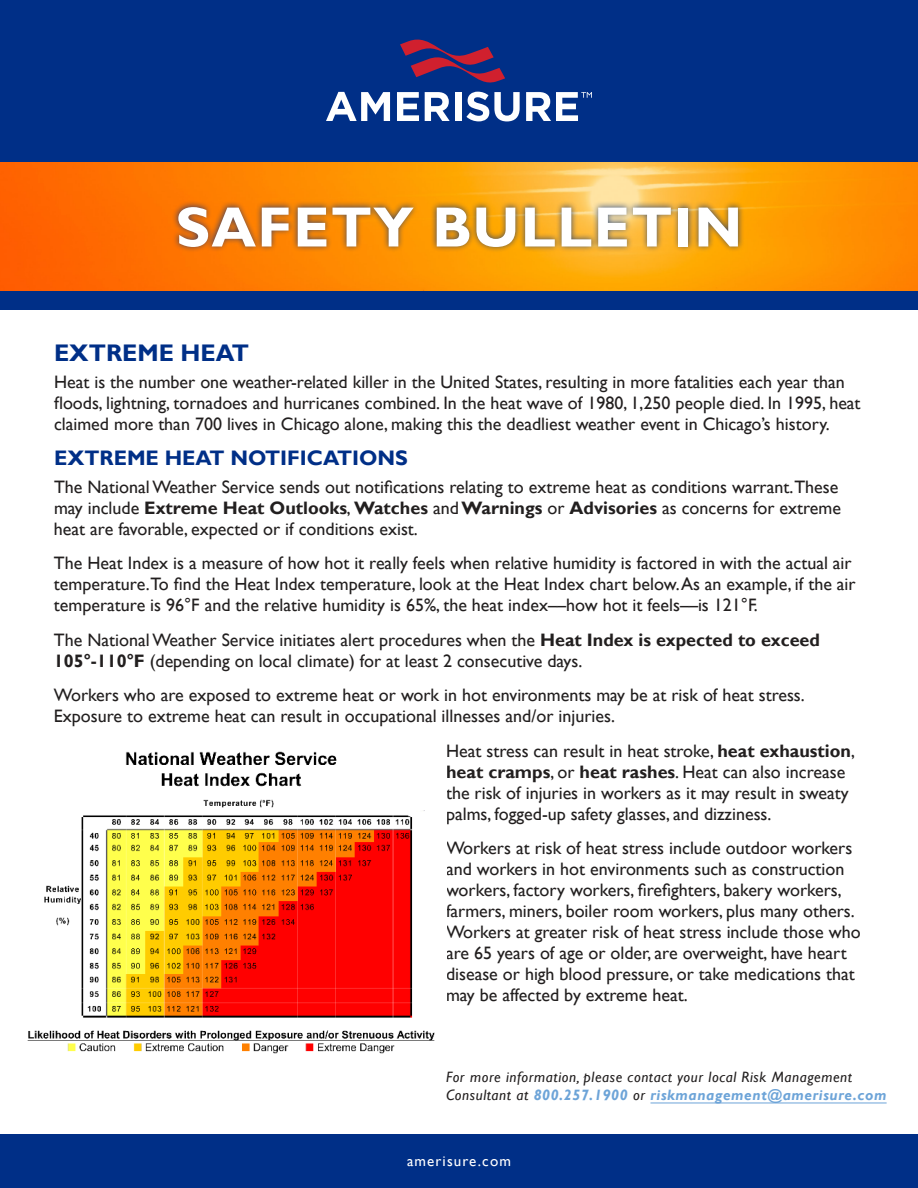
<style>
.page{position:relative;width:918px;height:1188px;background:#fff}
.page>*{position:absolute;margin:0;border:0;box-sizing:border-box;transform-origin:0 0}
.t1{font:700 57px "Gill Sans";letter-spacing:.025em;color:#fff}
.t2{font:700 24px "Gill Sans";color:#002f87}
.t3{font:700 21px "Gill Sans";color:#002f87}
.t4{font:18px/21px "Gill Sans";color:#221f1f}
.t5{font:italic 15px/18px "Gill Sans";letter-spacing:.04em;color:#221f1f}
.t6{font:15px "Gill Sans";letter-spacing:.075em;color:#fff}
.s1{font-weight:700}
.s2{font-weight:700;color:#6da4d8}
</style>
<div class="page">
<div style="left:0;top:1134px;width:918px;height:54px;background:#002f87"></div>
<img style="left:0;top:162px;width:918px;height:130px">
<div style="left:0;top:292px;width:918px;height:18px;background:#002f87"></div>
<div style="left:0;top:0;width:918px;height:162px;background:#002f87"></div>
<svg style="left:326px;top:92px;width:64px;height:29px"></svg>
<svg style="left:397px;top:39px;width:123px;height:82px"></svg>
<svg style="left:526px;top:92px;width:66px;height:29px"></svg>
<div style="left:172px;top:200px;width:573px;height:53px;background:#002f87;opacity:.75"></div>
<img style="left:27px;top:752px;width:408px;height:302px">
<hr style="left:650px;top:1103px;width:237px;height:1px;background:#6da4d8">
<h1 class="t1" style="left:176px;top:204px;width:568px">SAFETY BULLETIN</h1>
<h2 class="t2" style="left:54px;top:343px;width:196px">EXTREME HEAT</h2>
<p class="t4" style="left:54px;top:373px;width:808px">Heat is the number one weather-related killer in the United States, resulting in more fatalities each year than floods, lightning, tornadoes and hurricanes combined. In the heat wave of 1980, 1,250 people died. In 1995, heat claimed more than 700 lives in Chicago alone, making this the deadliest weather event in Chicago’s history.</p>
<p class="t3" style="left:54px;top:449px;width:355px">EXTREME HEAT NOTIFICATIONS</p>
<p class="t4" style="left:54px;top:476px;width:788px">The National Weather Service sends out notifications relating to extreme heat as conditions warrant.These may include <span class="s1">Extreme Heat Outlooks</span>, <span class="s1">Watches</span> and <span class="s1">Warnings</span> or <span class="s1">Advisories</span> as concerns for extreme heat are favorable, expected or if conditions exist.</p>
<p class="t4" style="left:54px;top:553px;width:803px">The Heat Index is a measure of how hot it really feels when relative humidity is factored in with the actual air temperature.To find the Heat Index temperature, look at the Heat Index chart below. As an example, if the air temperature is 96°F and the relative humidity is 65%, the heat index ––how hot it feels––is 121°F.</p>
<p class="t4" style="left:54px;top:629px;width:768px">The National Weather Service initiates alert procedures when the <span class="s1">Heat Index is expected to exceed<br>105°-110°F</span> (depending on local climate) for at least 2 consecutive days.</p>
<p class="t4" style="left:54px;top:685px;width:752px">Workers who are exposed to extreme heat or work in hot environments may be at risk of heat stress.<br>Exposure to extreme heat can result in occupational illnesses and/or injuries.</p>
<p class="t4" style="left:446px;top:741px;width:410px">Heat stress can result in heat stroke, <span class="s1">heat exhaustion</span>, <span class="s1">heat cramps</span>, or <span class="s1">heat rashes</span>. Heat can also increase the risk of injuries in workers as it may result in sweaty palms, fogged-up safety glasses, and dizziness.</p>
<p class="t4" style="left:446px;top:839px;width:416px">Workers at risk of heat stress include outdoor workers and workers in hot environments such as construction workers, factory workers, firefighters, bakery workers, farmers, miners, boiler room workers, plus many others.<br>Workers at greater risk of heat stress include those who are 65 years of age or older, are overweight, have heart disease or high blood pressure, or take medications that may be affected by extreme heat.</p>
<p class="t5" style="left:446px;top:1069px;width:442px">For more information, please contact your local Risk Management<br>Consultant at <span class="s2">800.257.1900</span> or <span class="s2">riskmanagement@amerisure.com</span></p>
<p class="t6" style="left:407px;top:1152px;width:105px">amerisure.com</p>
</div>
